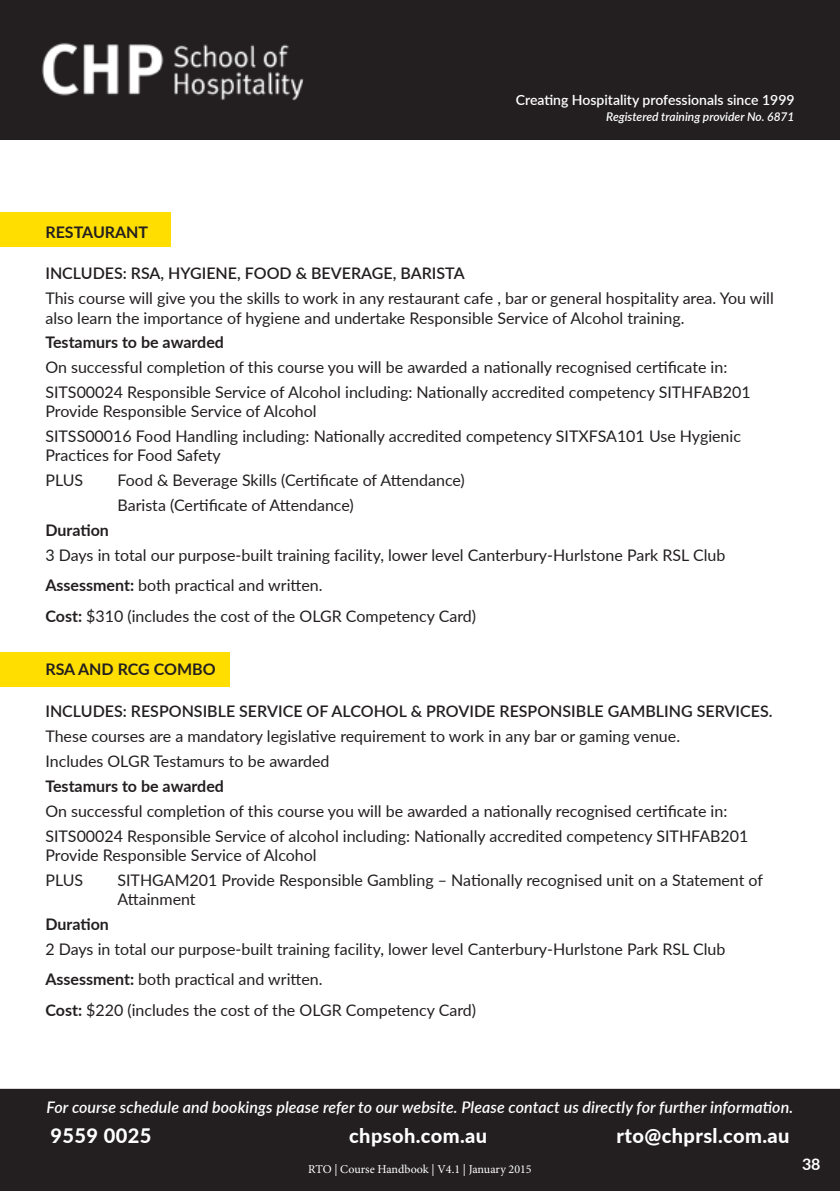
<style>
.page{position:relative;width:840px;height:1191px;background:#fff}
.page>*{position:absolute;margin:0;border:0;box-sizing:border-box;transform-origin:0 0}
.t1{font:800 20px "Lato";letter-spacing:.02em;color:#fff}
.t2{font:16px/24.8px "Lato";color:#231f20}
.t3{font:600 16px "Lato";color:#231f20}
.t4{font:italic 600 16px "Lato";letter-spacing:.005em;color:#fff}
.t5{font:700 16px "Lato";color:#231f20}
.t6{font:700 16px "Lato";color:#fff}
.t7{font:600 14px "Lato";color:#fff}
.t8{font:12px "Minion Pro";letter-spacing:-.005em;color:#fff}
.t9{font:italic 600 12px "Lato";color:#fff}
.s1{font-weight:700}
</style>
<div class="page">
<div style="left:0;top:652px;width:230px;height:34px;background:#ffde00"></div>
<div style="left:0;top:213px;width:171px;height:34px;background:#ffde00"></div>
<div style="left:0;top:0;width:839px;height:139px;background:#231f20"></div>
<img style="left:42px;top:43px;width:262px;height:58px">
<div style="left:0;top:1089px;width:839px;height:102px;background:#231f20"></div>
<p class="t7" style="left:515px;top:90px;width:280px">Creating Hospitality professionals since 1999</p>
<p class="t9" style="left:606px;top:108px;width:190px">Registered training provider No. 6871</p>
<p class="t5" style="left:45px;top:220px;width:104px">RESTAURANT</p>
<p class="t3" style="left:45px;top:262px;width:420px">INCLUDES: RSA, HYGIENE, FOOD &amp; BEVERAGE, BARISTA</p>
<p class="t2" style="left:45px;top:288px;width:729px;line-height:19.2px">This course will give you the skills to work in any restaurant cafe , bar or general hospitality area. You will also learn the importance of hygiene and undertake Responsible Service of Alcohol training.</p>
<p class="t5" style="left:45px;top:331px;width:180px">Testamurs to be awarded</p>
<p class="t2" style="left:45px;top:354px;width:706px">On successful completion of this course you will be awarded a nationally recognised certificate in:<br>SITS00024 Responsible Service of Alcohol including: Nationally accredited competency SITHFAB201</p>
<p class="t2" style="left:45px;top:398px;width:696px">Provide Responsible Service of Alcohol<br>SITSS00016 Food Handling including: Nationally accredited competency SITXFSA101 Use Hygienic</p>
<p class="t2" style="left:45px;top:442px;width:177px">Practices for Food Safety<br>PLUS</p>
<p class="t2" style="left:117px;top:467px;width:349px">Food &amp; Beverage Skills (Certificate of Attendance)<br>Barista (Certificate of Attendance)</p>
<p class="t5" style="left:45px;top:518px;width:65px">Duration</p>
<p class="t2" style="left:45px;top:539px;width:681px;line-height:30.6px">3 Days in total our purpose-built training facility, lower level Canterbury-Hurlstone Park RSL Club<br><span class="s1">Assessment:</span> both practical and written.<br><span class="s1">Cost:</span> $310 (includes the cost of the OLGR Competency Card)</p>
<p class="t5" style="left:45px;top:657px;width:172px">RSA AND RCG COMBO</p>
<p class="t3" style="left:45px;top:699px;width:728px">INCLUDES: RESPONSIBLE SERVICE OF ALCOHOL &amp; PROVIDE RESPONSIBLE GAMBLING SERVICES.</p>
<p class="t2" style="left:45px;top:723px;width:636px">These courses are a mandatory legislative requirement to work in any bar or gaming venue.<br>Includes OLGR Testamurs to be awarded</p>
<p class="t5" style="left:45px;top:774px;width:180px">Testamurs to be awarded</p>
<p class="t2" style="left:45px;top:797px;width:704px">On successful completion of this course you will be awarded a nationally recognised certificate in:<br>SITS00024 Responsible Service of alcohol including: Nationally accredited competency SITHFAB201</p>
<p class="t2" style="left:45px;top:842px;width:273px">Provide Responsible Service of Alcohol<br>PLUS</p>
<p class="t2" style="left:117px;top:869px;width:646px;line-height:19.2px">SITHGAM 201 Provide Responsible Gambling – Nationally recognised unit on a Statement of<br>Attainment</p>
<p class="t5" style="left:45px;top:912px;width:65px">Duration</p>
<p class="t2" style="left:45px;top:932px;width:681px;line-height:30.6px">2 Days in total our purpose-built training facility, lower level Canterbury-Hurlstone Park RSL Club<br><span class="s1">Assessment:</span> both practical and written.<br><span class="s1">Cost:</span> $220 (includes the cost of the OLGR Competency Card)</p>
<p class="t4" style="left:47px;top:1095px;width:747px">For course schedule and bookings please refer to our website. Please contact us directly for further information.</p>
<p class="t1" style="left:50px;top:1120px;width:102px">9559 0025</p>
<p class="t1" style="left:349px;top:1120px;width:139px">chpsoh.com.au</p>
<p class="t1" style="left:616px;top:1120px;width:174px">rto@chprsl.com.au</p>
<p class="t8" style="left:308px;top:1160px;width:225px">RTO | Course Handbook | V4.1 | January 2015</p>
<p class="t8" style="left:261px;top:1160px;width:319px">RTO | ADM Handbooks | Course Handbook | V4.1 | January 2015</p>
<p class="t6" style="left:801px;top:1151px;width:20px">38</p>
</div>
